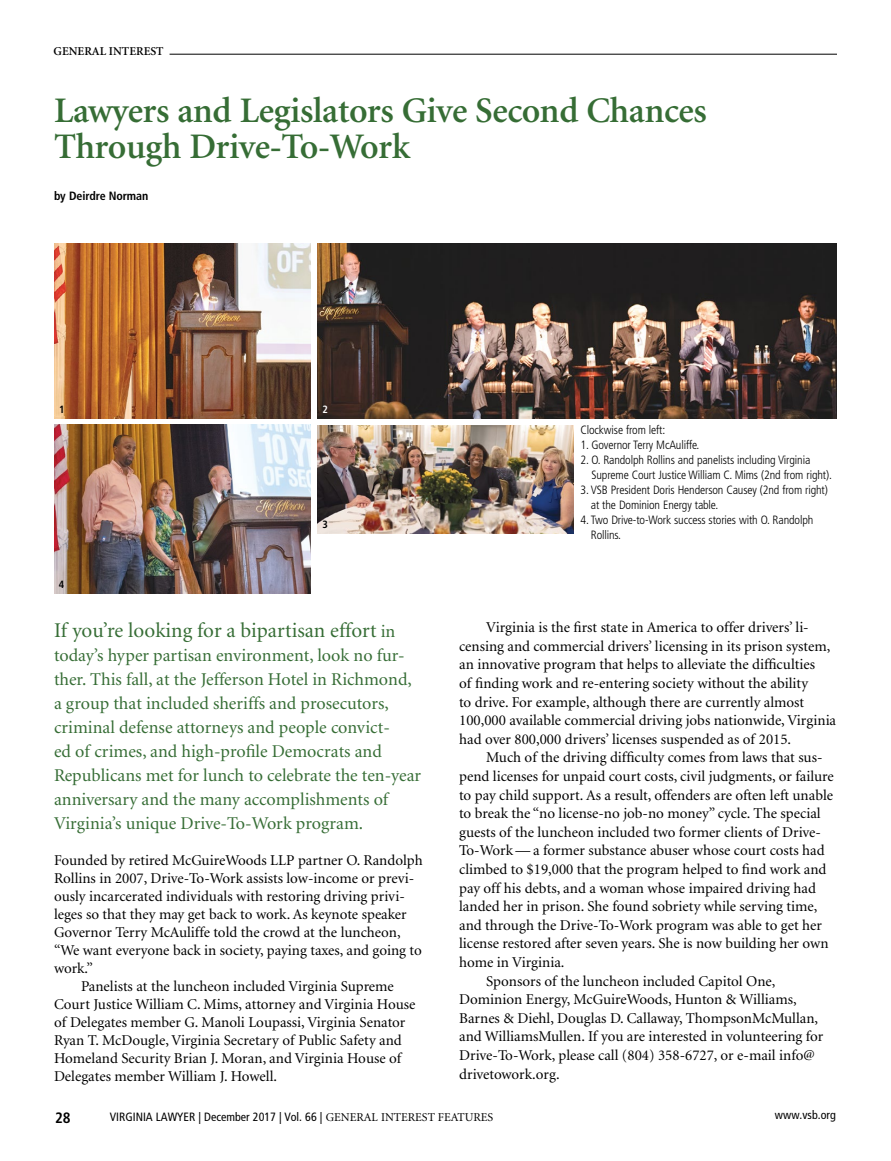
<style>
.page{position:relative;width:891px;height:1161px;background:#fff}
.page>*{position:absolute;margin:0;border:0;box-sizing:border-box;transform-origin:0 0}
.Minion_Semibold_Head{font:600 36px/36px "Minion";letter-spacing:-.01em;color:#366d35}
.t1{font:21px "Minion";color:#366d35}
.t2{font:18px/24px "Minion";color:#366d35}
.t3{font:15px/18.6px "Minion";color:#000}
.Page_number{font:700 condensed 15px "Frutiger";color:#000}
.Frutiger_caption{font:300 condensed 12px/15px "Frutiger";letter-spacing:-.01em;color:#000}
.t4{font:condensed 12px "Frutiger";color:#000}
.t5{font:600 12px "Minion";color:#000}
.Frutiger_bold_author{font:700 condensed 12px "Frutiger";letter-spacing:-.01em;color:#000}
.Frutiger_caption-2{font:700 condensed 10.5px "Frutiger";color:#000}
.Frutiger_caption-3{font:700 condensed 10.5px "Frutiger";color:#fff}
.s1{font-size:18px}
.s2{font-family:"Minion";font-stretch:normal}
</style>
<div class="page">
<hr style="left:170px;top:54px;width:667px;height:1px;background:#000">
<img style="left:317px;top:425px;width:257px;height:108px">
<img style="left:54px;top:243px;width:256px;height:175px">
<img style="left:317px;top:243px;width:520px;height:175px">
<img style="left:54px;top:425px;width:256px;height:169px">
<p class="t5" style="left:54px;top:46px;width:111px">GENERAL INTEREST</p>
<p class="Minion_Semibold_Head" style="left:54px;top:93px;width:654px">Lawyers and Legislators Give Second Chances<br>Through Drive-To-Work</p>
<p class="Frutiger_bold_author" style="left:54px;top:188px;width:96px">by Deirdre Norman</p>
<p class="Frutiger_caption-2" style="left:59px;top:403px;width:7px">1</p>
<p class="Frutiger_caption-3" style="left:322px;top:403px;width:7px">2</p>
<p class="Frutiger_caption-2" style="left:59px;top:578px;width:7px">4</p>
<p class="Frutiger_caption-2" style="left:322px;top:518px;width:7px">3</p>
<p class="t1" style="left:54px;top:620px;width:343px">If you’re looking for a bipartisan effort <span class="s1">in</span></p>
<p class="t2" style="left:54px;top:644px;width:369px">today’s hyper partisan environment, look no fur&shy;ther. This fall, at the Jefferson Hotel in Richmond, a group that included sheriffs and prosecutors, criminal defense attorneys and people convict-<br>ed of crimes, and high-profile Democrats and Republicans met for lunch to celebrate the ten-year anniversary and the many accomplishments of Virginia’s unique Drive-To-Work program.</p>
<p class="t3" style="left:54px;top:852px;width:370px;line-height:18px">Founded by retired McGuireWoods LLP partner O. Randolph Rollins in 2007, Drive-To-Work assists low-income or previ&shy;ously incarcerated individuals with restoring driving privi&shy;leges so that they may get back to work. As keynote speaker Governor Terry McAuliffe told the crowd at the luncheon, “We want everyone back in society, paying taxes, and going to work.”</p>
<p class="t3" style="left:54px;top:978px;width:363px;line-height:18px;text-indent:27px">Panelists at the luncheon included Virginia Supreme Court Justice William C. Mims, attorney and Virginia House of Delegates member G. Manoli Loupassi, Virginia Senator Ryan T. McDougle, Virginia Secretary of Public Safety and Homeland Security Brian J. Moran, and Virginia House of Delegates member William J. Howell.</p>
<p class="Frutiger_caption" style="left:580px;top:423px;width:86px">Clockwise from left:</p>
<p class="Frutiger_caption" style="left:580px;top:438px;width:120px">1. Governor Terry McAuliffe.</p>
<p class="Frutiger_caption" style="left:592px;top:453px;width:242px;text-indent:-11px">2. O. Randolph Rollins and panelists including Virginia<br>Supreme Court Justice William C. Mims (2nd from right).</p>
<p class="Frutiger_caption" style="left:591px;top:483px;width:239px;text-indent:-10px">3. VSB President Doris Henderson Causey (2nd from right) at the Dominion Energy table.</p>
<p class="Frutiger_caption" style="left:591px;top:513px;width:224px;text-indent:-10px">4. Two Drive-to-Work success stories with O. Randolph<br>Rollins.</p>
<p class="t3" style="left:459px;top:619px;width:379px;text-indent:27px">Virginia is the first state in America to offer drivers’ li&shy;censing and commercial drivers’ licensing in its prison system, an innovative program that helps to alleviate the difficulties<br>of finding work and re-entering society without the ability<br>to drive. For example, although there are currently almost 100,000 available commercial driving jobs nationwide, Virginia had over 800,000 drivers’ licenses suspended as of 2015.</p>
<p class="t3" style="left:459px;top:749px;width:376px;text-indent:27px">Much of the driving difficulty comes from laws that sus&shy;pend licenses for unpaid court costs, civil judgments, or failure to pay child support. As a result, offenders are often left unable to break the “no license-no job-no money” cycle. The special guests of the luncheon included two former clients of Drive-To-Work — a former substance abuser whose court costs had climbed to $19,000 that the program helped to find work and pay off his debts, and a woman whose impaired driving had landed her in prison. She found sobriety while serving time, and through the Drive-To-Work program was able to get her license restored after seven years. She is now building her own home in Virginia.</p>
<p class="t3" style="left:459px;top:972px;width:366px;text-indent:27px">Sponsors of the luncheon included Capitol One, Dominion Energy, McGuireWoods, Hunton &amp; Williams, Barnes &amp; Diehl, Douglas D. Callaway, ThompsonMcMullan, and WilliamsMullen. If you are interested in volunteering for Drive-To-Work, please call (804) 358-6727, or e-mail info@ drivetowork.org.</p>
<p class="Page_number" style="left:55px;top:1108px;width:17px">28</p>
<p class="t4" style="left:110px;top:1110px;width:385px">VIRGINIA LAWYER | December 2017 | Vol. 66 | <span class="s2">GENERAL INTEREST FEATURES</span></p>
<p class="t4" style="left:775px;top:1107px;width:62px">www.vsb.org</p>
</div>
